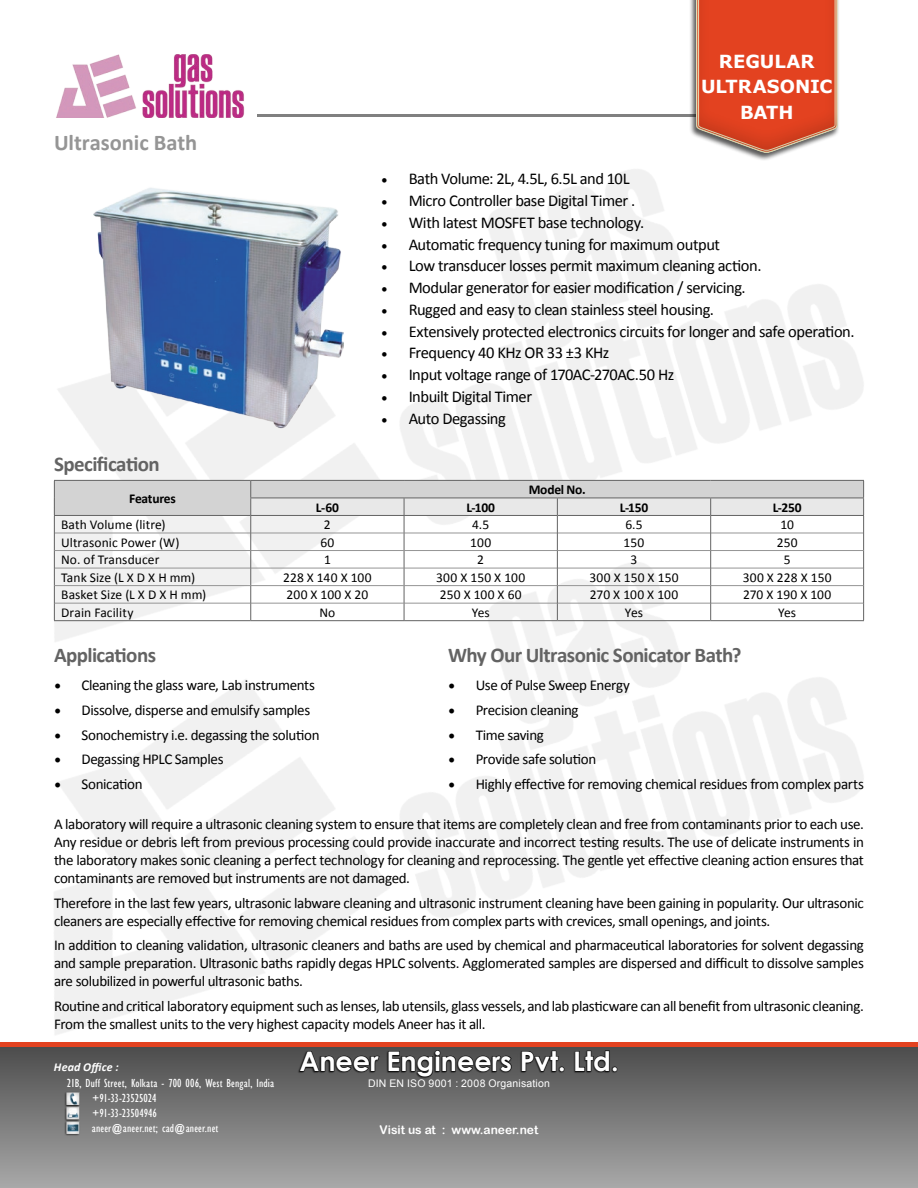
<style>
.page{position:relative;width:918px;height:1188px;background:#fff}
.page>*{position:absolute;margin:0;border:0;box-sizing:border-box;transform-origin:0 0}
.t1{font:700 27px "Century Gothic";color:#fff}
.t2{font:700 22.5px "Calibri";color:#959595}
.t3{font:700 21px "Calibri";letter-spacing:-.03em;color:#636363}
.t4{font:700 18px/25.5px "Verdana";letter-spacing:-.005em;color:#fff;text-align:center}
.t5{font:16.5px "Calibri";letter-spacing:-.03em;color:#000}
.t6{font:15px/18px "Calibri";letter-spacing:-.025em;color:#000;text-align:justify}
.t7{font:13.5px "Calibri";letter-spacing:.005em;color:#000}
.t8{font:700 13.5px "Calibri";letter-spacing:-.015em;color:#000}
.t9{font:condensed 12px/15px "Gill Sans";letter-spacing:.015em;color:#fff}
.t10{font:12px "Arial Rounded MT Bold";color:#fff}
.t11{font:italic 700 12px "Calibri";letter-spacing:.015em;color:#fff}
.t12{font:10.5px "Arial";letter-spacing:.02em;color:#fff}
.s1{font-family:"Adobe Hebrew"}
.s2{font-family:"Adobe Hebrew";font-size:18px}
</style>
<div class="page">
<div style="left:0;top:1046px;width:918px;height:142px;background:linear-gradient(to bottom,#4c4c4c,#a8a8a8)"></div>
<hr style="left:0;top:1043px;width:918px;height:4px;background:#e34220">
<div style="left:65px;top:1120px;width:16px;height:17px;background:#000;opacity:.75"></div>
<div style="left:65px;top:1106px;width:16px;height:16px;background:#000;opacity:.75"></div>
<div style="left:64px;top:1091px;width:17px;height:17px;background:#000;opacity:.75"></div>
<svg style="left:67px;top:1092px;width:13px;height:42px"></svg>
<div style="left:298px;top:1050px;width:320px;height:29px;background:#000;opacity:.8"></div>
<svg style="left:299px;top:1051px;width:81px;height:21px;background:#2c2c2c"></svg>
<svg style="left:388px;top:1050px;width:124px;height:27px;background:#313131"></svg>
<svg style="left:521px;top:1051px;width:44px;height:21px"></svg>
<svg style="left:575px;top:1050px;width:43px;height:22px"></svg>
<div style="left:678px;top:0;width:176px;height:171px;background:#000;opacity:.15"></div>
<img style="left:57px;top:54px;width:188px;height:58px">
<img style="left:53px;top:112px;width:812px;height:393px">
<img style="left:0;top:505px;width:882px;height:538px">
<img style="left:93px;top:185px;width:251px;height:244px">
<svg style="left:54px;top:480px;width:810px;height:140px"></svg>
<hr style="left:54px;top:620px;width:197px;height:1px;background:#636363">
<hr style="left:251px;top:620px;width:153px;height:1px;background:#636363">
<hr style="left:404px;top:620px;width:153px;height:1px;background:#636363">
<hr style="left:557px;top:620px;width:154px;height:1px;background:#636363">
<hr style="left:711px;top:620px;width:153px;height:1px;background:#636363">
<h2 class="t2" style="left:54px;top:128px;width:145px">Ultrasonic Bath</h2>
<h3 class="t3" style="left:54px;top:451px;width:107px">Specification</h3>
<p class="t8" style="left:129px;top:490px;width:48px">Features</p>
<p class="t4" style="left:701px;top:48px;width:133px">REGULAR<br>ULTRASONIC<br>BATH</p>
<p class="t5" style="left:381px;top:168px;width:250px"><span class="s1">•</span> Bath Volume: 2L, 4.5L, 6.5L and 10L</p>
<p class="t5" style="left:381px;top:190px;width:256px"><span class="s1">•</span> Micro Controller base Digital Timer .</p>
<p class="t5" style="left:381px;top:212px;width:265px"><span class="s1">•</span> With latest MOSFET base technology.</p>
<p class="t5" style="left:381px;top:234px;width:340px"><span class="s1">•</span> Automatic frequency tuning for maximum output</p>
<p class="t5" style="left:381px;top:255px;width:382px"><span class="s1">•</span> Low transducer losses permit maximum cleaning action.</p>
<p class="t5" style="left:381px;top:277px;width:366px"><span class="s1">•</span> Modular generator for easier modification / servicing.</p>
<p class="t5" style="left:381px;top:299px;width:334px"><span class="s1">•</span> Rugged and easy to clean stainless steel housing.</p>
<p class="t5" style="left:381px;top:321px;width:475px"><span class="s1">•</span> Extensively protected electronics circuits for longer and safe operation.</p>
<p class="t5" style="left:381px;top:342px;width:230px"><span class="s1">•</span> Frequency 40 KHz OR 33 ±3 KHz</p>
<p class="t5" style="left:381px;top:364px;width:294px"><span class="s1">•</span> Input voltage range of 170AC-270AC.50 Hz</p>
<p class="t5" style="left:381px;top:386px;width:152px"><span class="s1">•</span> Inbuilt Digital Timer</p>
<p class="t5" style="left:381px;top:408px;width:126px"><span class="s1">•</span> Auto Degassing</p>
<p class="t8" style="left:529px;top:481px;width:59px">Model No.</p>
<p class="t8" style="left:316px;top:499px;width:25px">L-60</p>
<p class="t8" style="left:466px;top:499px;width:30px">L-100</p>
<p class="t8" style="left:620px;top:499px;width:30px">L-150</p>
<p class="t8" style="left:773px;top:499px;width:30px">L-250</p>
<p class="t7" style="left:61px;top:516px;width:106px">Bath Volume (litre)</p>
<p class="t7" style="left:324px;top:516px;width:8px">2</p>
<p class="t7" style="left:472px;top:516px;width:19px">4.5</p>
<p class="t7" style="left:625px;top:516px;width:19px">6.5</p>
<p class="t7" style="left:780px;top:516px;width:15px">10</p>
<p class="t7" style="left:61px;top:534px;width:120px">Ultrasonic Power (W)</p>
<p class="t7" style="left:320px;top:534px;width:15px">60</p>
<p class="t7" style="left:470px;top:534px;width:22px">100</p>
<p class="t7" style="left:624px;top:534px;width:22px">150</p>
<p class="t7" style="left:777px;top:534px;width:22px">250</p>
<p class="t7" style="left:61px;top:551px;width:100px">No. of Transducer</p>
<p class="t7" style="left:324px;top:551px;width:8px">1</p>
<p class="t7" style="left:477px;top:551px;width:8px">2</p>
<p class="t7" style="left:631px;top:551px;width:8px">3</p>
<p class="t7" style="left:784px;top:551px;width:8px">5</p>
<p class="t7" style="left:61px;top:569px;width:136px">Tank Size (L X D X H mm)</p>
<p class="t7" style="left:283px;top:569px;width:90px">228 X 140 X 100</p>
<p class="t7" style="left:436px;top:569px;width:91px">300 X 150 X 100</p>
<p class="t7" style="left:590px;top:569px;width:90px">300 X 150 X 150</p>
<p class="t7" style="left:743px;top:569px;width:90px">300 X 228 X 150</p>
<p class="t7" style="left:61px;top:586px;width:147px">Basket Size (L X D X H mm)</p>
<p class="t7" style="left:287px;top:586px;width:83px">200 X 100 X 20</p>
<p class="t7" style="left:440px;top:586px;width:83px">250 X 100 X 60</p>
<p class="t7" style="left:590px;top:586px;width:90px">270 X 100 X 100</p>
<p class="t7" style="left:743px;top:586px;width:90px">270 X 190 X 100</p>
<p class="t7" style="left:61px;top:604px;width:74px">Drain Facility</p>
<p class="t7" style="left:319px;top:604px;width:17px">No</p>
<p class="t7" style="left:472px;top:604px;width:20px">Yes</p>
<p class="t7" style="left:625px;top:604px;width:20px">Yes</p>
<p class="t7" style="left:778px;top:604px;width:20px">Yes</p>
<h3 class="t3" style="left:54px;top:642px;width:104px">Applications</h3>
<h3 class="t3" style="left:448px;top:642px;width:295px">Why Our Ultrasonic Sonicator Bath?</h3>
<p class="t6" style="left:448px;top:676px;width:183px"><span class="s2">•</span> Use of Pulse Sweep Energy</p>
<p class="t6" style="left:448px;top:701px;width:132px"><span class="s2">•</span> Precision cleaning</p>
<p class="t6" style="left:448px;top:726px;width:97px"><span class="s2">•</span> Time saving</p>
<p class="t6" style="left:448px;top:751px;width:150px"><span class="s2">•</span> Provide safe solution</p>
<p class="t6" style="left:448px;top:775px;width:417px"><span class="s2">•</span> Highly effective for removing chemical residues from complex parts</p>
<p class="t6" style="left:54px;top:815px;width:812px">A laboratory will require a ultrasonic cleaning system to ensure that items are completely clean and free from contaminants prior to each use.<br>Any residue or debris left from previous processing could provide inaccurate and incorrect testing results. The use of delicate instruments in the laboratory makes sonic cleaning a perfect technology for cleaning and reprocessing. The gentle yet effective cleaning action ensures that contaminants are removed but instruments are not damaged.</p>
<p class="t6" style="left:54px;top:894px;width:811px">Therefore in the last few years, ultrasonic labware cleaning and ultrasonic instrument cleaning have been gaining in popularity. Our ultrasonic cleaners are especially effective for removing chemical residues from complex parts with crevices, small openings, and joints.</p>
<p class="t6" style="left:54px;top:936px;width:811px">In addition to cleaning validation, ultrasonic cleaners and baths are used by chemical and pharmaceutical laboratories for solvent degassing and sample preparation. Ultrasonic baths rapidly degas HPLC solvents. Agglomerated samples are dispersed and difficult to dissolve samples are solubilized in powerful ultrasonic baths.</p>
<p class="t6" style="left:54px;top:997px;width:811px">Routine and critical laboratory equipment such as lenses, lab utensils, glass vessels, and lab plasticware can all benefit from ultrasonic cleaning.<br>From the smallest units to the very highest capacity models Aneer has it all.</p>
<p class="t6" style="left:54px;top:676px;width:263px"><span class="s2">•</span> Cleaning the glass ware, Lab instruments</p>
<p class="t6" style="left:54px;top:701px;width:258px"><span class="s2">•</span> Dissolve, disperse and emulsify samples</p>
<p class="t6" style="left:54px;top:726px;width:267px"><span class="s2">•</span> Sonochemistry i.e. degassing the solution</p>
<p class="t6" style="left:54px;top:751px;width:171px"><span class="s2">•</span> Degassing HPLC Samples</p>
<p class="t6" style="left:54px;top:775px;width:90px"><span class="s2">•</span> Sonication</p>
<h1 class="t1" style="left:299px;top:1041px;width:321px">Aneer Engineers Pvt. Ltd.</h1>
<p class="t11" style="left:54px;top:1059px;width:66px">Head Office :</p>
<p class="t9" style="left:92px;top:1076px;width:184px;text-indent:-25px">21B, Duff Street, Kolkata - 700 006, West Bengal, India +91-33-23525024<br>+91-33-23504946<br>aneer@aneer.net; cad@aneer.net</p>
<p class="t12" style="left:368px;top:1077px;width:183px">DIN EN ISO 9001 : 2008 Organisation</p>
<p class="t10" style="left:380px;top:1123px;width:160px">Visit us at : www.aneer.net</p>
</div>
